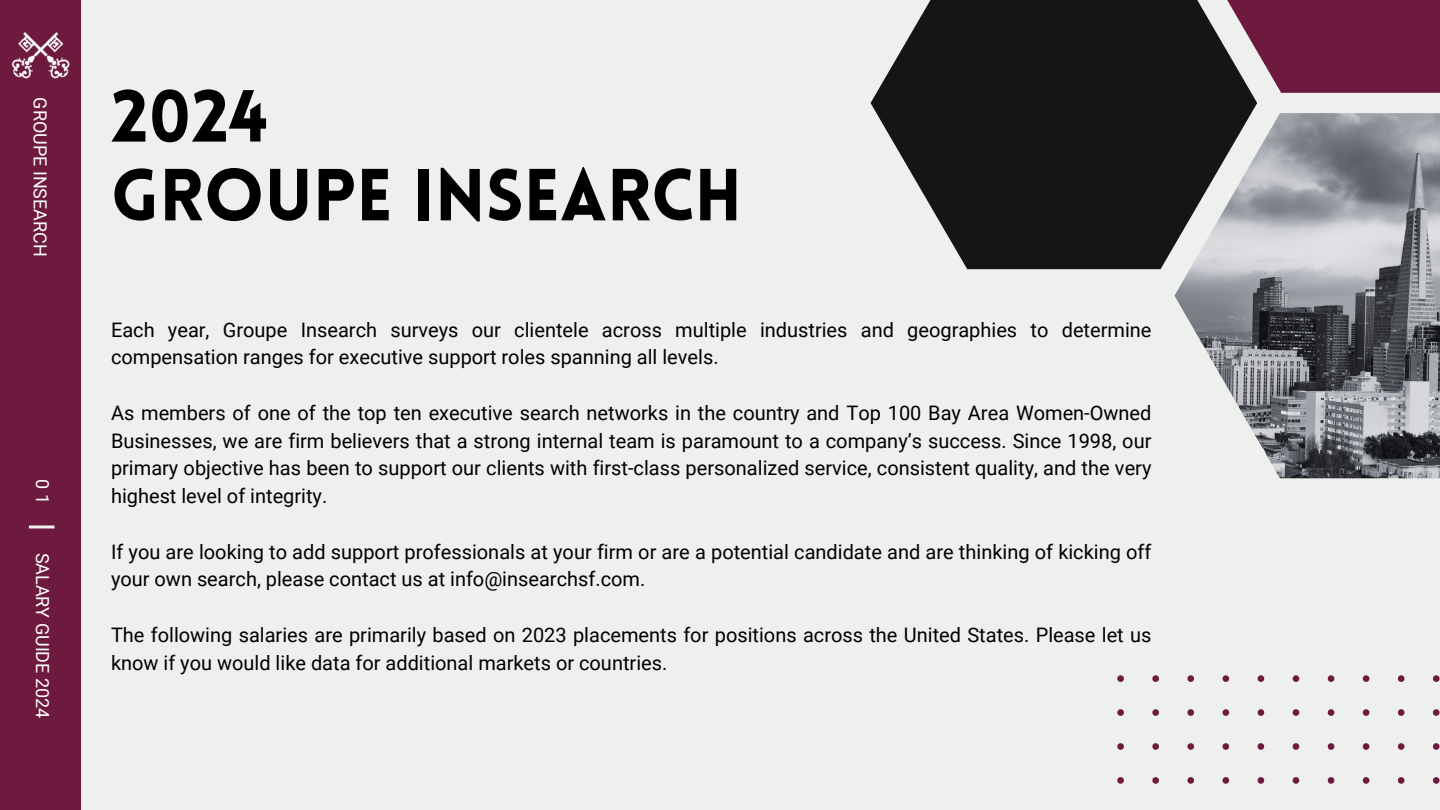
<style>
.page{position:relative;width:1440px;height:810px;background:#eef0ed}
.page>*{position:absolute;margin:0;border:0;box-sizing:border-box;transform-origin:0 0}
.t1{font:900 72px "Lovelo";color:#000}
.t2{font:20px/27.8px "Roboto";color:#000}
.t3{font:18px "Roboto";color:#fff}
</style>
<div class="page">
<svg style="left:871px;top:0;width:386px;height:269px;background:#313231"></svg>
<img style="left:1175px;top:113px;width:265px;height:365px">
<svg style="left:1185px;top:0;width:255px;height:93px;background:#6e324c"></svg>
<div style="left:0;top:0;width:81px;height:810px;background:#6e1a3f"></div>
<img style="left:11px;top:32px;width:59px;height:47px">
<hr style="left:29px;top:525px;width:25px;height:3px;background:#eef0ed">
<svg style="left:1117px;top:675px;width:323px;height:109px"></svg>
<p class="t3" style="left:51px;top:97px;width:161px;rotate:90deg">GROUPE INSEARCH</p>
<p class="t3" style="left:53px;top:479px;width:27px;rotate:90deg">0 1</p>
<p class="t3" style="left:53px;top:553px;width:167px;rotate:90deg">SALARY GUIDE 2024</p>
<p class="t1" style="left:111px;top:88px;width:158px">2024</p>
<p class="t1" style="left:111px;top:166px;width:633px">GROUPE INSEARCH</p>
<p class="t2" style="left:111px;top:316px;width:1042px">Each year, Groupe Insearch surveys our clientele across multiple industries and geographies to determine compensation ranges for executive support roles spanning all levels.</p>
<p class="t2" style="left:111px;top:399px;width:1042px;text-align:justify">As members of one of the top ten executive search networks in the country and Top 100 Bay Area Women-Owned Businesses, we are firm believers that a strong internal team is paramount to a company’s success. Since 1998, our primary objective has been to support our clients with first-class personalized service, consistent quality, and the very highest level of integrity.</p>
<p class="t2" style="left:111px;top:538px;width:1042px">If you are looking to add support professionals at your firm or are a potential candidate and are thinking of kicking off your own search, please contact us at info@insearchsf.com.</p>
<p class="t2" style="left:111px;top:621px;width:1042px">The following salaries are primarily based on 2023 placements for positions across the United States. Please let us know if you would like data for additional markets or countries.</p>
</div>
